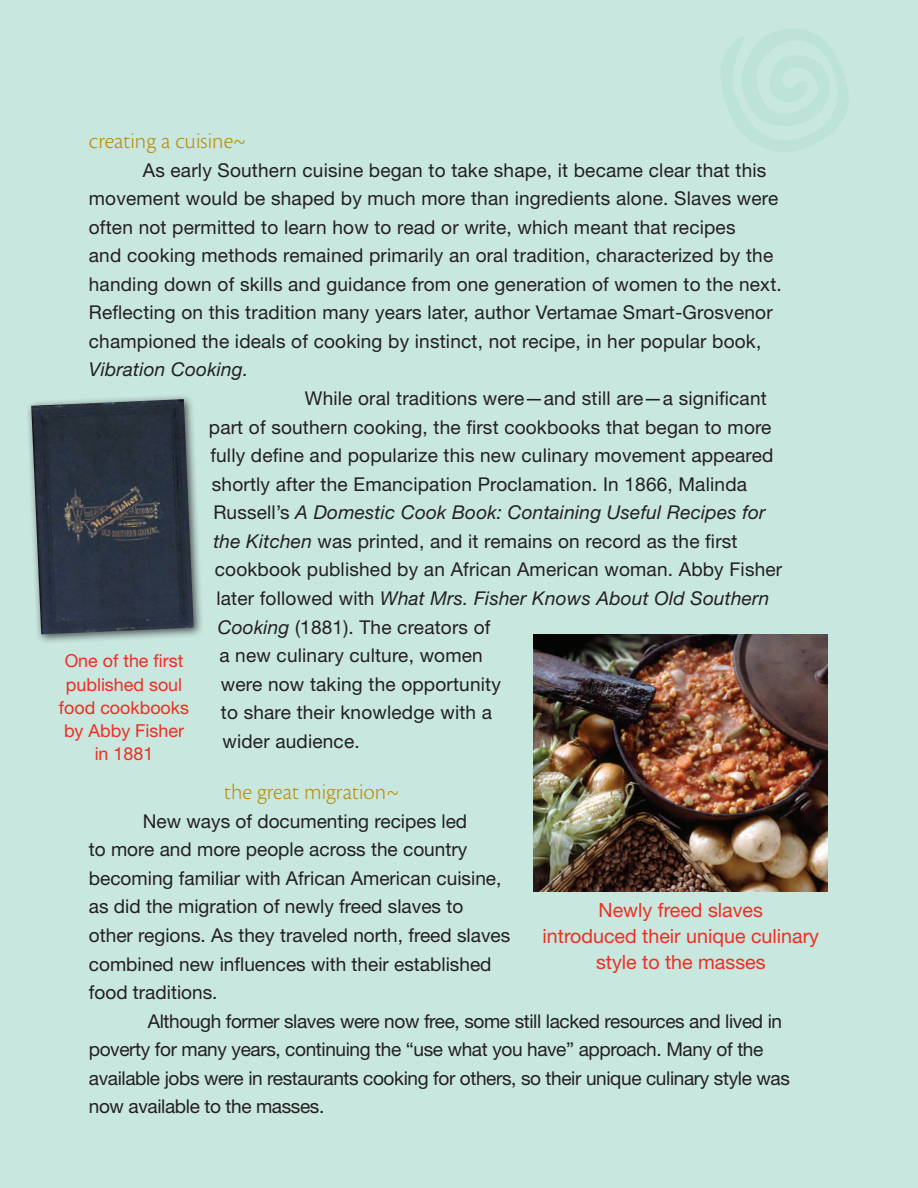
<style>
.page{position:relative;width:918px;height:1188px;background:#c8e7df}
.page>*{position:absolute;margin:0;border:0;box-sizing:border-box;transform-origin:0 0}
.t1{font:300 22.8px "Cronos Pro";letter-spacing:-.005em;color:#bb8c07}
.t2{font:19.65px/25.5px "Helvetica Neue LT Std";color:#ee2e22;text-align:center}
.t3{font:19.05px/28.5px "Helvetica Neue LT Std";letter-spacing:.01em;color:#231f20}
.t4{font:19.05px/28.5px "Helvetica Neue LT Std";letter-spacing:-.02em;color:#231f20}
.t5{font:italic 19.05px "Helvetica Neue LT Std";letter-spacing:.01em;color:#231f20}
.t6{font:17.85px/23.2px "Helvetica Neue LT Std";color:#ee2e22;text-align:center}
.s1{font-style:italic}
.s2{font-style:normal}
</style>
<div class="page">
<div style="left:25px;top:393px;width:179px;height:252px;background:#231f20;opacity:.75"></div>
<img style="left:31px;top:399px;width:163px;height:235px">
<svg style="left:721px;top:29px;width:127px;height:123px"></svg>
<img style="left:534px;top:635px;width:294px;height:256px">
<p class="t1" style="left:89px;top:128px;width:159px">creating a cuisine~</p>
<p class="t3" style="left:89px;top:155px;width:694px;text-indent:54px">As early Southern cuisine began to take shape, it became clear that this movement would be shaped by much more than ingredients alone. Slaves were often not permitted to learn how to read or write, which meant that recipes<br>and cooking methods remained primarily an oral tradition, characterized by the handing down of skills and guidance from one generation of women to the next.<br>Reflecting on this tradition many years later, author Vertamae Smart-Grosvenor championed the ideals of cooking by instinct, not recipe, in her popular book, <span class="s1">Vibration Cooking.</span></p>
<p class="t3" style="left:305px;top:384px;width:463px">While oral traditions were—and still are—a significant</p>
<p class="t3" style="left:209px;top:412px;width:564px">part of southern cooking, the first cookbooks that began to more</p>
<p class="t3" style="left:210px;top:441px;width:565px">fully define and popularize this new culinary movement appeared</p>
<p class="t3" style="left:212px;top:469px;width:537px">shortly after the Emancipation Proclamation. In 1866, Malinda</p>
<p class="t5" style="left:213px;top:501px;width:554px"><span class="s2">Russell’s</span> A Domestic Cook Book: Containing Useful Recipes for</p>
<p class="t3" style="left:213px;top:527px;width:526px"><span class="s1">the Kitchen</span> was printed, and it remains on record as the first</p>
<p class="t3" style="left:215px;top:555px;width:569px">cookbook published by an African American woman. Abby Fisher</p>
<p class="t5" style="left:216px;top:587px;width:555px"><span class="s2">later followed with</span> What Mrs. Fisher Knows About Old Southern</p>
<p class="t3" style="left:218px;top:612px;width:274px"><span class="s1">Cooking</span> (1881). The creators of</p>
<p class="t3" style="left:219px;top:641px;width:265px">a new culinary culture, women</p>
<p class="t3" style="left:221px;top:669px;width:282px">were now taking the opportunity</p>
<p class="t3" style="left:221px;top:698px;width:273px">to share their knowledge with a</p>
<p class="t3" style="left:222px;top:726px;width:139px">wider audience.</p>
<p class="t1" style="left:224px;top:779px;width:177px">the great migration~</p>
<p class="t3" style="left:89px;top:806px;width:423px;text-indent:54px">New ways of documenting recipes led<br>to more and more people across the country becoming familiar with African American cuisine, as did the migration of newly freed slaves to other regions. As they traveled north, freed slaves combined new influences with their established food traditions.</p>
<p class="t4" style="left:89px;top:1006px;width:702px;text-indent:59px">Although former slaves were now free, some still lacked resources and lived in poverty for many years, continuing the “use what you have” approach. Many of the available jobs were in restaurants cooking for others, so their unique culinary style was now available to the masses.</p>
<p class="t6" style="left:59px;top:649px;width:132px">One of the first published soul food cookbooks by Abby Fisher</p>
<p class="t6" style="left:95px;top:742px;width:60px">in 1881</p>
<p class="t2" style="left:599px;top:897px;width:166px">Newly freed slaves</p>
<p class="t2" style="left:543px;top:923px;width:278px">introduced their unique culinary style to the masses</p>
</div>
